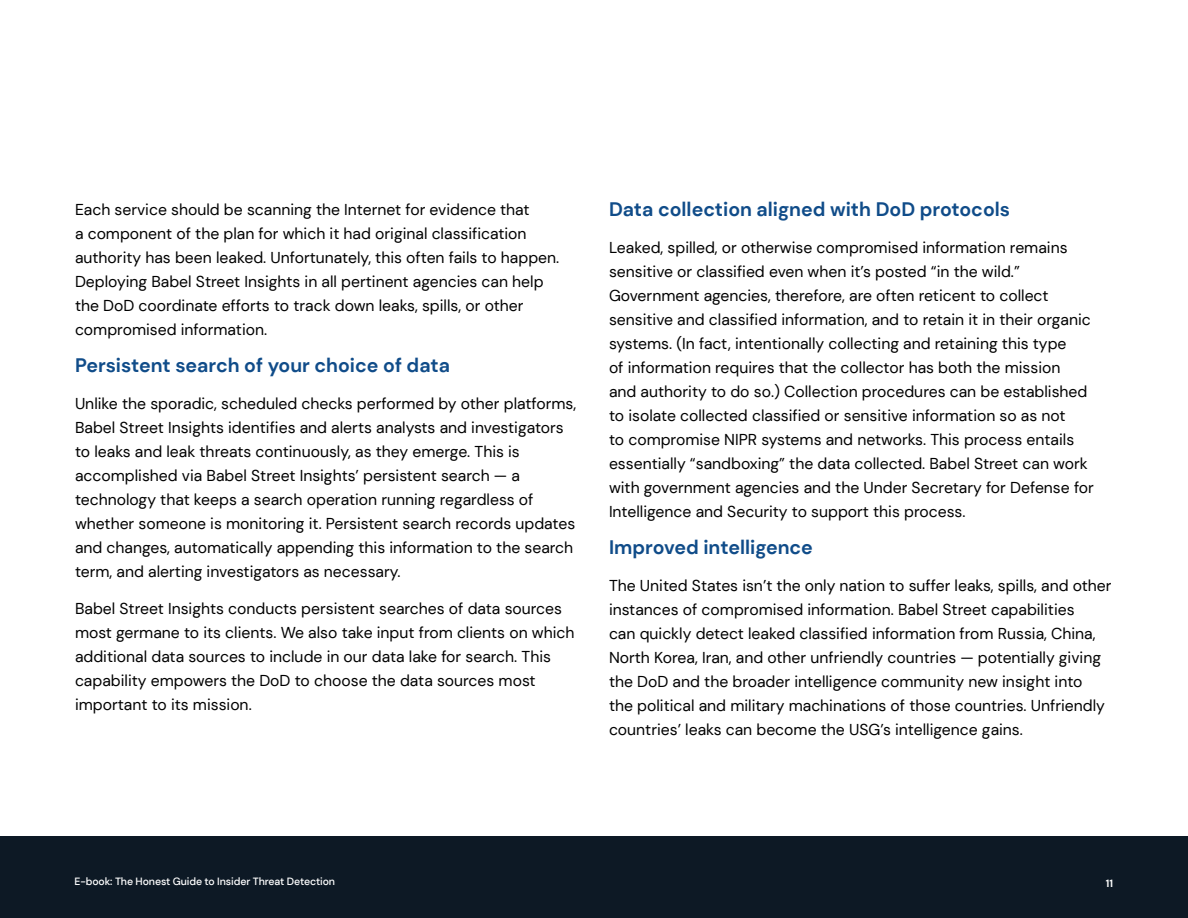
<style>
.page{position:relative;width:1188px;height:918px;background:#fff}
.page>*{position:absolute;margin:0;border:0;box-sizing:border-box;transform-origin:0 0}
.Body_copy{font:700 19.5px "DM Sans";color:#104c89}
.Body_copy-2{font:15.75px/24px "DM Sans";color:#000}
.t1{font:500 10.5px "DM Sans";letter-spacing:-.01em;color:#fff}
.t2{font:700 10.5px "DM Sans";color:#fff}
</style>
<div class="page">
<div style="left:0;top:836px;width:1188px;height:82px;background:#0d1925"></div>
<p class="Body_copy-2" style="left:75px;top:198px;width:486px">Each service should be scanning the Internet for evidence that<br>a component of the plan for which it had original classification authority has been leaked. Unfortunately, this often fails to happen.<br>Deploying Babel Street Insights in all pertinent agencies can help the DoD coordinate efforts to track down leaks, spills, or other compromised information.</p>
<p class="Body_copy" style="left:75px;top:353px;width:376px">Persistent search of your choice of data</p>
<p class="Body_copy-2" style="left:75px;top:392px;width:503px">Unlike the sporadic, scheduled checks performed by other platforms, Babel Street Insights identifies and alerts analysts and investigators to leaks and leak threats continuously, as they emerge. This is accomplished via Babel Street Insights’ persistent search — a technology that keeps a search operation running regardless of whether someone is monitoring it. Persistent search records updates and changes, automatically appending this information to the search term, and alerting investigators as necessary.</p>
<p class="Body_copy-2" style="left:75px;top:597px;width:501px">Babel Street Insights conducts persistent searches of data sources most germane to its clients. We also take input from clients on which additional data sources to include in our data lake for search. This capability empowers the DoD to choose the data sources most important to its mission.</p>
<p class="Body_copy" style="left:609px;top:197px;width:403px">Data collection aligned with DoD protocols</p>
<p class="Body_copy-2" style="left:609px;top:236px;width:486px">Leaked, spilled, or otherwise compromised information remains sensitive or classified even when it’s posted “in the wild.” Government agencies, therefore, are often reticent to collect sensitive and classified information, and to retain it in their organic systems. (In fact, intentionally collecting and retaining this type<br>of information requires that the collector has both the mission<br>and authority to do so.) Collection procedures can be established to isolate collected classified or sensitive information so as not<br>to compromise NIPR systems and networks. This process entails essentially “sandboxing” the data collected. Babel Street can work with government agencies and the Under Secretary for Defense for Intelligence and Security to support this process.</p>
<p class="Body_copy" style="left:609px;top:535px;width:205px">Improved intelligence</p>
<p class="Body_copy-2" style="left:609px;top:573px;width:504px">The United States isn’t the only nation to suffer leaks, spills, and other instances of compromised information. Babel Street capabilities<br>can quickly detect leaked classified information from Russia, China, North Korea, Iran, and other unfriendly countries — potentially giving the DoD and the broader intelligence community new insight into<br>the political and military machinations of those countries. Unfriendly countries’ leaks can become the USG’s intelligence gains.</p>
<p class="t1" style="left:75px;top:875px;width:262px">E-book: The Honest Guide to Insider Threat Detection</p>
<p class="t2" style="left:1106px;top:877px;width:9px">11</p>
</div>
